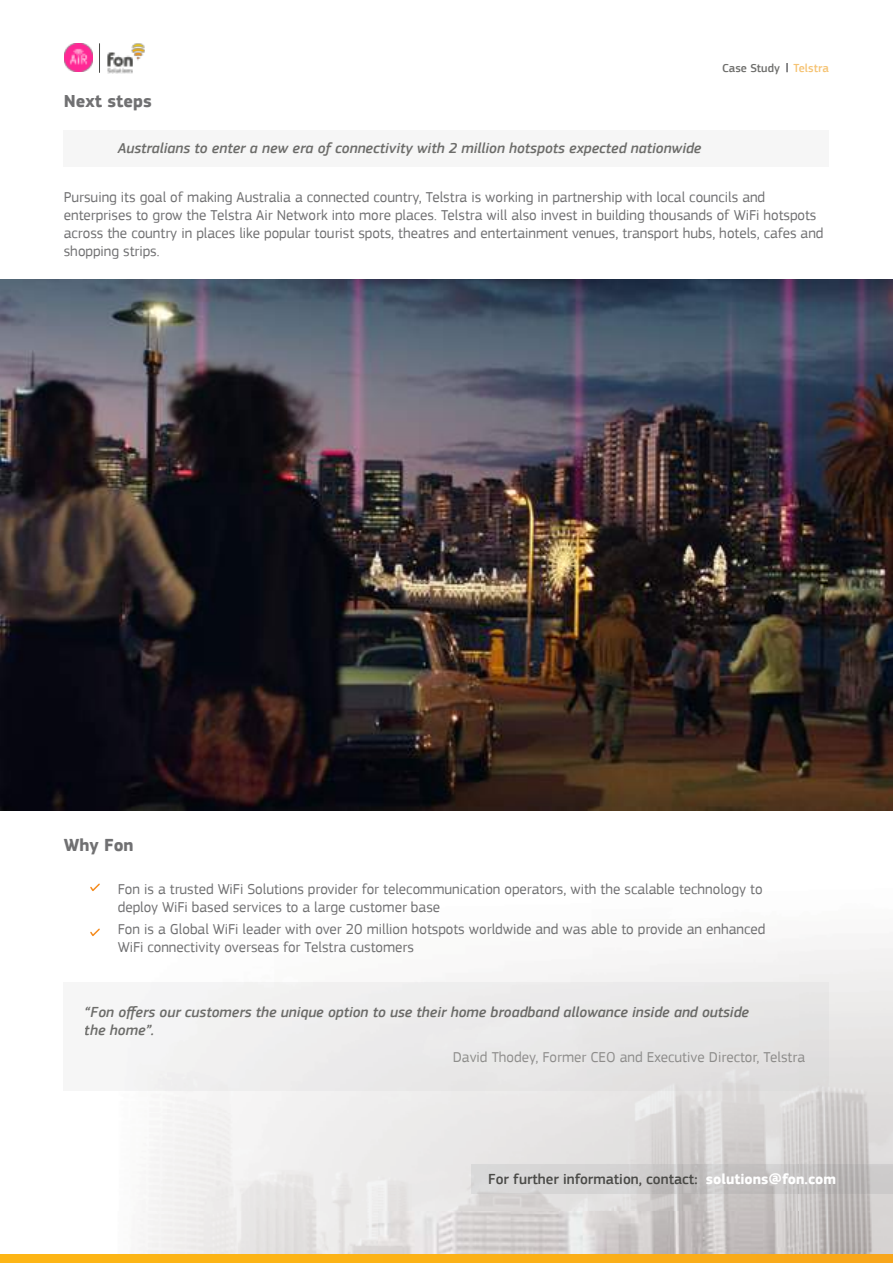
<style>
.page{position:relative;width:893px;height:1263px;background:#fff}
.page>*{position:absolute;margin:0;border:0;box-sizing:border-box;transform-origin:0 0}
.t1{font:700 18px "PF Square Sans Pro";color:#4d4d4f}
.t2{font:15px/18px "PF Square Sans Pro";color:#4d4d4f}
.t3{font:italic 500 15px/18px "PF Square Sans Pro";color:#4a4a47}
.t4{font:15px "PF Square Sans Pro";color:#787775}
.t5{font:500 15px "PF Square Sans Pro";color:#4a4a47}
.t6{font:500 12px "PF Square Sans Pro";color:#4a4a47}
.s1{color:#f3b450}
.s2{font-weight:700;color:#fff}
</style>
<div class="page">
<img style="left:798px;top:948px;width:95px;height:306px">
<img style="left:139px;top:950px;width:659px;height:304px">
<img style="left:472px;top:1164px;width:421px;height:30px">
<div style="left:0;top:1254px;width:893px;height:9px;background:#fbb117"></div>
<img style="left:64px;top:44px;width:28px;height:28px">
<img style="left:107px;top:43px;width:38px;height:30px">
<svg style="left:99px;top:44px;width:1px;height:28px"></svg>
<div style="left:64px;top:130px;width:765px;height:36px;background:#f6f6f6"></div>
<svg style="left:90px;top:883px;width:10px;height:9px"></svg>
<svg style="left:90px;top:928px;width:10px;height:9px"></svg>
<img style="left:0;top:279px;width:893px;height:531px">
<div style="left:64px;top:983px;width:765px;height:108px;background:#ebeaeb"></div>
<p class="t6" style="left:722px;top:61px;width:108px">Case Study <span class="s1">Telstra</span></p>
<p class="t1" style="left:64px;top:90px;width:90px">Next steps</p>
<p class="t3" style="left:118px;top:139px;width:585px">Australians to enter a new era of connectivity with 2 million hotspots expected nationwide</p>
<p class="t2" style="left:64px;top:188px;width:761px">Pursuing its goal of making Australia a connected country, Telstra is working in partnership with local councils and enterprises to grow the Telstra Air Network into more places. Telstra will also invest in building thousands of WiFi hotspots across the country in places like popular tourist spots, theatres and entertainment venues, transport hubs, hotels, cafes and shopping strips.</p>
<p class="t1" style="left:64px;top:834px;width:71px">Why Fon</p>
<p class="t2" style="left:118px;top:880px;width:646px">Fon is a trusted WiFi Solutions provider for telecommunication operators, with the scalable technology to deploy WiFi based services to a large customer base</p>
<p class="t2" style="left:118px;top:920px;width:649px">Fon is a Global WiFi leader with over 20 million hotspots worldwide and was able to provide an enhanced<br>WiFi connectivity overseas for Telstra customers</p>
<p class="t3" style="left:85px;top:1003px;width:666px">“Fon offers our customers the unique option to use their home broadband allowance inside and outside the home”.</p>
<p class="t4" style="left:453px;top:1048px;width:354px">David Thodey, Former CEO and Executive Director, Telstra</p>
<p class="t5" style="left:488px;top:1170px;width:349px">For further information, contact: <span class="s2">solutions@fon.com</span></p>
</div>
